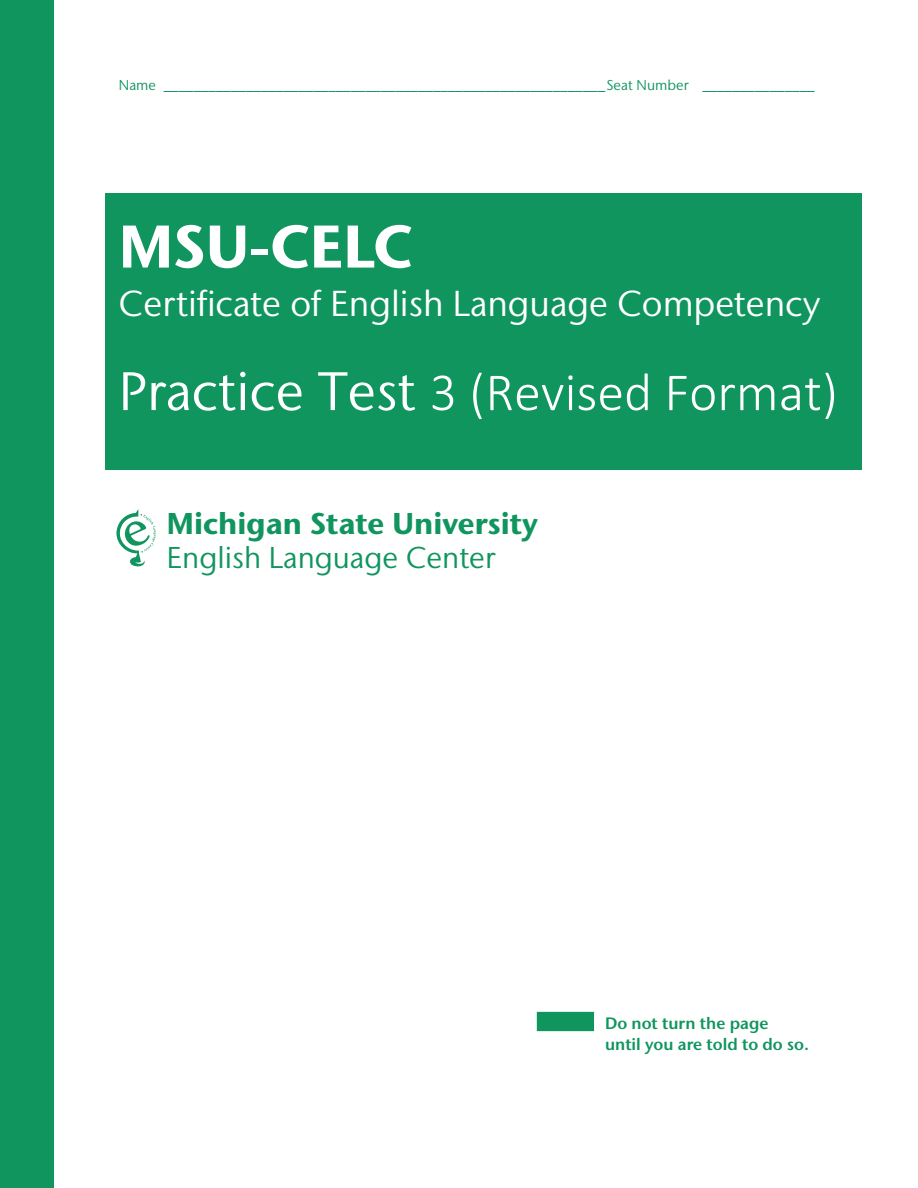
<style>
.page{position:relative;width:918px;height:1188px;background:#fff}
.page>*{position:absolute;margin:0;border:0;box-sizing:border-box;transform-origin:0 0}
.t1{font:700 60px "Stone Sans IIITC Std";color:#fff}
.t2{font:300 54px "Calibri";color:#fff}
.t3{font:36px "Stone Sans IIITC Std";color:#fff}
.t4{font:700 30px "Stone Sans IIITC Std";color:#10955f}
.t5{font:30px "Stone Sans IIITC Std";color:#10955f}
.t6{font:600 16.5px/21px "Stone Sans IIITC Std";color:#10955f}
.t7{font:14.25px "Stone Sans IIITC Std";letter-spacing:.005em;color:#10955f}
.s1{font-family:"Stone Sans IIITC Std";font-weight:400}
</style>
<div class="page">
<div style="left:105px;top:193px;width:756px;height:277px;background:#10955f"></div>
<div style="left:537px;top:1012px;width:57px;height:19px;background:#10955f"></div>
<svg style="left:116px;top:509px;width:40px;height:57px"></svg>
<div style="left:0;top:0;width:54px;height:1188px;background:#10955f"></div>
<p class="t7" style="left:119px;top:76px;width:697px">Name ___________________________________________________________Seat Number _______________</p>
<h1 class="t1" style="left:119px;top:208px;width:295px">MSU-CELC</h1>
<h3 class="t3" style="left:119px;top:281px;width:703px">Certificate of English Language Competency</h3>
<h2 class="t2" style="left:119px;top:359px;width:721px"><span class="s1">Practice Test</span> 3 (Revised Format)</h2>
<h3 class="t4" style="left:167px;top:504px;width:373px">Michigan State University</h3>
<h3 class="t5" style="left:167px;top:539px;width:330px">English Language Center</h3>
<p class="t6" style="left:605px;top:1013px;width:205px">Do not turn the page<br>until you are told to do so.</p>
</div>
